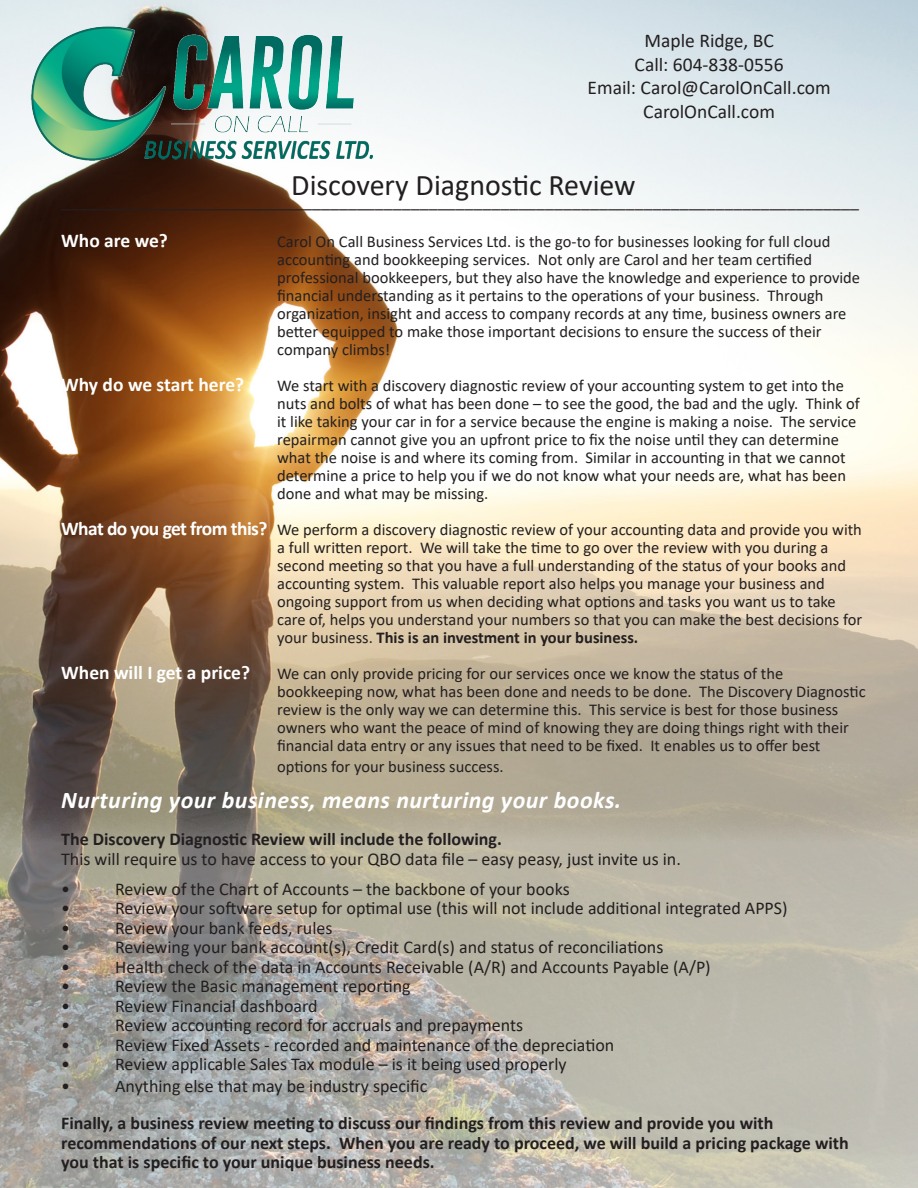
<style>
.page{position:relative;width:918px;height:1188px;background:#fff}
.page>*{position:absolute;margin:0;border:0;box-sizing:border-box;transform-origin:0 0}
.t1{font:30px "Calibri";color:#231f20}
.t2{font:italic 700 24px "Calibri";letter-spacing:.02em;color:#fff}
.t3{font:19.5px "Calibri";color:#231f20}
.t4{font:700 19.5px "Calibri";color:#fff}
.t5{font:18px "Calibri";color:#231f20}
.t6{font:700 18px/19.5px "Calibri";color:#231f20}
.t7{font:16.5px/18px "Calibri";color:#231f20}
.s1{font-weight:700;font-size:19.5px;color:#fff}
.s2{font-weight:700}
</style>
<div class="page">
<img style="left:0;top:0;width:918px;height:767px">
<img style="left:0;top:7px;width:408px;height:154px">
<svg style="left:0;top:767px;width:918px;height:421px;background:#afaba0"></svg>
<p class="t3" style="left:645px;top:27px;width:131px">Maple Ridge, BC</p>
<p class="t3" style="left:635px;top:51px;width:151px">Call: 604-838-0556</p>
<p class="t3" style="left:588px;top:74px;width:245px">Email: Carol@CarolOnCall.com</p>
<p class="t3" style="left:643px;top:98px;width:133px">CarolOnCall.com</p>
<p class="t1" style="left:291px;top:165px;width:346px">Discovery Diagnostic Review</p>
<p class="t5" style="left:61px;top:189px;width:799px">_________________________________________________________________________________________</p>
<p class="t4" style="left:61px;top:227px;width:108px">Who are we?</p>
<p class="t7" style="left:277px;top:232px;width:555px">Carol On Call Business Services Ltd. is the go-to for businesses looking for full cloud</p>
<p class="t7" style="left:277px;top:250px;width:536px">accounting and bookkeeping services. Not only are Carol and her team certified</p>
<p class="t7" style="left:277px;top:268px;width:584px">professional bookkeepers, but they also have the knowledge and experience to provide financial understanding as it pertains to the operations of your business. Through organization, insight and access to company records at any time, business owners are better equipped to make those important decisions to ensure the success of their</p>
<p class="t7" style="left:277px;top:340px;width:115px">company climbs!</p>
<p class="t4" style="left:61px;top:371px;width:185px">Why do we start here?</p>
<p class="t7" style="left:277px;top:376px;width:584px">We start with a discovery diagnostic review of your accounting system to get into the nuts and bolts of what has been done – to see the good, the bad and the ugly. Think of it like taking your car in for a service because the engine is making a noise. The service repairman cannot give you an upfront price to fix the noise until they can determine what the noise is and where its coming from. Similar in accounting in that we cannot determine a price to help you if we do not know what your needs are, what has been done and what may be missing.</p>
<p class="t7" style="left:277px;top:520px;width:586px;text-indent:-216px"><span class="s1">What do you get from this?</span> We perform a discovery diagnostic review of your accounting data and provide you with a full written report. We will take the time to go over the review with you during a second meeting so that you have a full understanding of the status of your books and accounting system. This valuable report also helps you manage your business and ongoing support from us when deciding what options and tasks you want us to take care of, helps you understand your numbers so that you can make the best decisions for your business. <span class="s2">This is an investment in your business.</span></p>
<p class="t4" style="left:61px;top:659px;width:190px">When will I get a price?</p>
<p class="t7" style="left:277px;top:664px;width:508px">We can only provide pricing for our services once we know the status of the</p>
<p class="t7" style="left:277px;top:682px;width:590px">bookkeeping now, what has been done and needs to be done. The Discovery Diagnostic review is the only way we can determine this. This service is best for those business owners who want the peace of mind of knowing they are doing things right with their financial data entry or any issues that need to be fixed. It enables us to offer best</p>
<p class="t7" style="left:277px;top:758px;width:228px">options for your business success.</p>
<p class="t2" style="left:61px;top:783px;width:562px">Nurturing your business, means nurturing your books.</p>
<p class="t6" style="left:61px;top:829px;width:442px">The Discovery Diagnostic Review will include the following.</p>
<p class="t5" style="left:61px;top:846px;width:621px">This will require us to have access to your QBO data file – easy peasy, just invite us in.</p>
<p class="t5" style="left:61px;top:876px;width:10px">•</p>
<p class="t5" style="left:115px;top:876px;width:456px">Review of the Chart of Accounts – the backbone of your books</p>
<p class="t5" style="left:61px;top:896px;width:10px">•</p>
<p class="t5" style="left:115px;top:896px;width:674px">Review your software setup for optimal use (this will not include additional integrated APPS)</p>
<p class="t5" style="left:61px;top:915px;width:10px">•</p>
<p class="t5" style="left:115px;top:915px;width:219px">Review your bank feeds, rules</p>
<p class="t5" style="left:61px;top:935px;width:10px">•</p>
<p class="t5" style="left:115px;top:935px;width:550px">Reviewing your bank account(s), Credit Card(s) and status of reconciliations</p>
<p class="t5" style="left:61px;top:954px;width:10px">•</p>
<p class="t5" style="left:115px;top:954px;width:597px">Health check of the data in Accounts Receivable (A/R) and Accounts Payable (A/P)</p>
<p class="t5" style="left:61px;top:974px;width:10px">•</p>
<p class="t5" style="left:115px;top:974px;width:297px">Review the Basic management reporting</p>
<p class="t5" style="left:61px;top:993px;width:10px">•</p>
<p class="t5" style="left:115px;top:993px;width:204px">Review Financial dashboard</p>
<p class="t5" style="left:61px;top:1013px;width:10px">•</p>
<p class="t5" style="left:115px;top:1013px;width:409px">Review accounting record for accruals and prepayments</p>
<p class="t5" style="left:61px;top:1032px;width:10px">•</p>
<p class="t5" style="left:115px;top:1032px;width:501px">Review Fixed Assets - recorded and maintenance of the depreciation</p>
<p class="t5" style="left:61px;top:1052px;width:10px">•</p>
<p class="t5" style="left:115px;top:1052px;width:453px">Review applicable Sales Tax module – is it being used properly</p>
<p class="t5" style="left:61px;top:1073px;width:10px">•</p>
<p class="t5" style="left:115px;top:1073px;width:314px">Anything else that may be industry specific</p>
<p class="t6" style="left:61px;top:1113px;width:789px">Finally, a business review meeting to discuss our findings from this review and provide you with recommendations of our next steps. When you are ready to proceed, we will build a pricing package with you that is specific to your unique business needs.</p>
</div>
